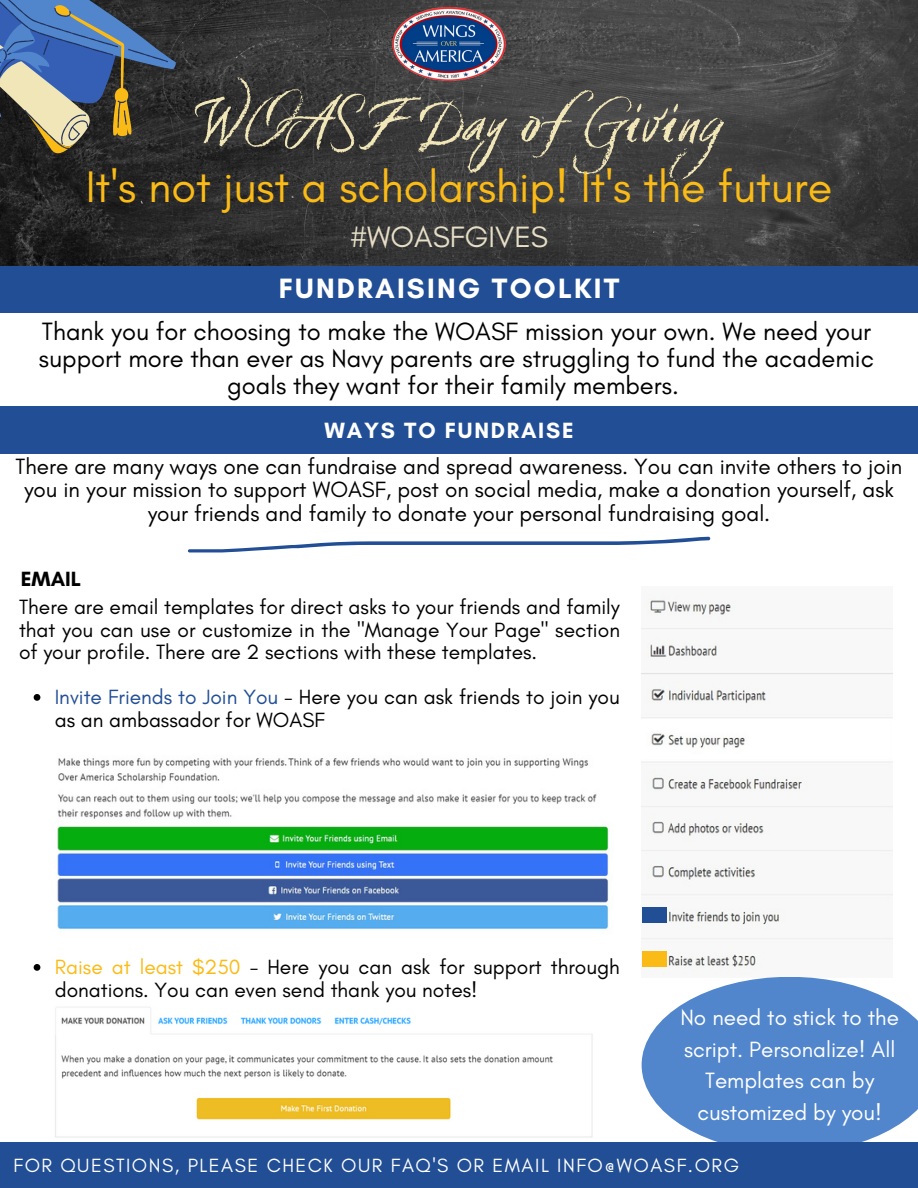
<style>
.page{position:relative;width:918px;height:1188px;background:#fff}
.page>*{position:absolute;margin:0;border:0;box-sizing:border-box;transform-origin:0 0}
.t1{font:60px "Six Hands Chalk";color:#f1e6b8}
.t2{font:45px "Glacial Indifference";color:#fabb17}
.t3{font:30px "Glacial Indifference";color:#e6dec6}
.t4{font:700 28.5px "Glacial Indifference";letter-spacing:.08em;color:#fff}
.t5{font:25.5px/27px "Glacial Indifference";color:#000;text-align:center}
.t6{font:22.5px/23.7px "Glacial Indifference";color:#000;text-align:center}
.t7{font:22.5px/31.5px "Glacial Indifference";color:#fff;text-align:center}
.t8{font:700 22.5px "Glacial Indifference";letter-spacing:.08em;color:#fff}
.t9{font:21px/22.5px "Glacial Indifference";color:#000}
.t10{font:700 21px "Glacial Indifference";color:#000}
.t11{font:19.5px "Glacial Indifference";letter-spacing:.08em;color:#fff}
.s1{color:#214e95}
.s2{color:#fabb17}
</style>
<div class="page">
<img style="left:0;top:0;width:918px;height:266px">
<svg style="left:0;top:0;width:176px;height:153px;background:#576475"></svg>
<img style="left:371px;top:0;width:156px;height:88px">
<div style="left:0;top:266px;width:918px;height:47px;background:#214e95"></div>
<div style="left:0;top:407px;width:918px;height:46px;background:#214e95"></div>
<svg style="left:188px;top:537px;width:522px;height:15px"></svg>
<img style="left:642px;top:600px;width:250px;height:374px">
<svg style="left:34px;top:694px;width:6px;height:7px"></svg>
<svg style="left:34px;top:964px;width:6px;height:7px"></svg>
<img style="left:57px;top:758px;width:552px;height:171px">
<img style="left:55px;top:1007px;width:538px;height:131px">
<div style="left:642px;top:907px;width:24px;height:16px;background:#214e95"></div>
<div style="left:642px;top:952px;width:24px;height:15px;background:#fabb17"></div>
<svg style="left:642px;top:977px;width:276px;height:166px;background:#6a97d4"></svg>
<div style="left:0;top:1143px;width:918px;height:45px;background:#214e95"></div>
<h1 class="t1" style="left:197px;top:85px;width:557px">WOASF Day ofGiving</h1>
<h2 class="t2" style="left:86px;top:159px;width:748px">It's not just a scholarship! It's the future</h2>
<h3 class="t3" style="left:350px;top:219px;width:200px">#WOASFGIVES</h3>
<h3 class="t4" style="left:279px;top:271px;width:342px">FUNDRAISING TOOLKIT</h3>
<p class="t5" style="left:39px;top:318px;width:837px">Thank you for choosing to make the WOASF mission your own. We need your support more than ever as Navy parents are struggling to fund the academic goals they want for their family members.</p>
<p class="t8" style="left:325px;top:417px;width:250px">WAYS TO FUNDRAISE</p>
<p class="t6" style="left:16px;top:454px;width:888px">There are many ways one can fundraise and spread awareness. You can invite others to join you in your mission to support WOASF, post on social media, make a donation yourself, ask your friends and family to donate your personal fundraising goal.</p>
<p class="t10" style="left:21px;top:566px;width:62px">EMAIL</p>
<p class="t9" style="left:19px;top:596px;width:603px;text-align:justify">There are email templates for direct asks to your friends and family that you can use or customize in the "Manage Your Page" section of your profile. There are 2 sections with these templates.</p>
<p class="t9" style="left:55px;top:686px;width:567px"><span class="s1">Invite Friends to Join You</span> - Here you can ask friends to join you as an ambassador for WOASF</p>
<p class="t9" style="left:55px;top:956px;width:567px"><span class="s2">Raise at least $250</span> - Here you can ask for support through donations. You can even send thank you notes!</p>
<p class="t7" style="left:680px;top:1002px;width:220px">No need to stick to the script. Personalize! All<br>Templates can by customized by you!</p>
<p class="t11" style="left:13px;top:1153px;width:727px">FOR QUESTIONS, PLEASE CHECK OUR FAQ'S OR EMAIL INFO@WOASF.ORG</p>
</div>
